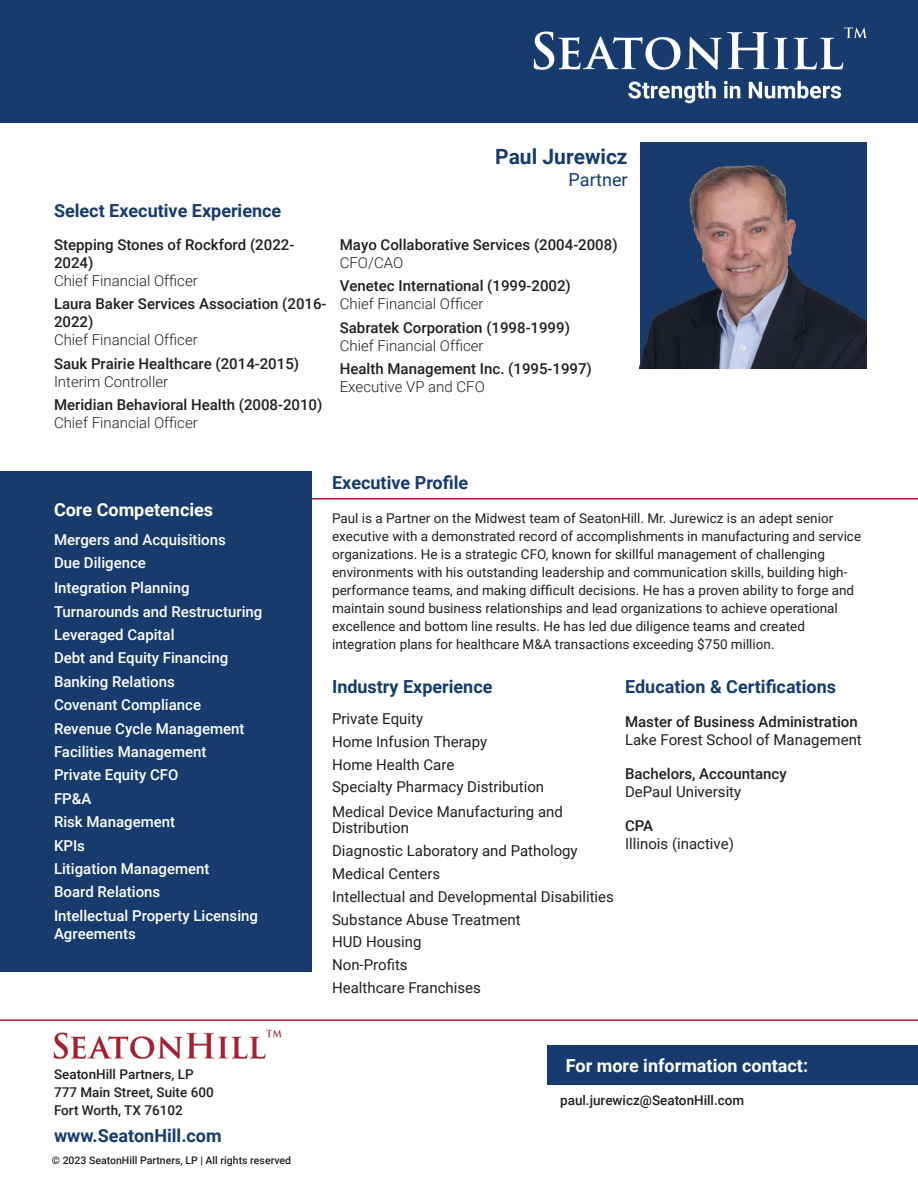
<style>
.page{position:relative;width:918px;height:1188px;background:#fff}
.page>*{position:absolute;margin:0;border:0;box-sizing:border-box;transform-origin:0 0}
.t1{font:700 21px "Roboto";color:#183b6e}
.t2{font:700 18px "Roboto";color:#183b6e}
.t3{font:700 18px "Roboto";color:#fff}
.t4{font:18px "Roboto";color:#183b6e}
.t5{font:500 15px/18px "Roboto";color:#231f20}
.t6{font:500 15px/18px "Roboto";color:#fff}
.t7{font:15px/18px "Roboto";color:#231f20}
.t8{font:13.5px/18px "Roboto";color:#231f20}
.t9{font:500 13.5px/18px "Roboto";color:#231f20}
.t10{font:500 10.5px "Roboto";color:#231f20}
.s1{font-weight:300}
.s2{font-weight:400}
.s3{font-weight:500}
</style>
<div class="page">
<div style="left:0;top:0;width:918px;height:123px;background:#183b6e"></div>
<div style="left:547px;top:1045px;width:371px;height:40px;background:#183b6e"></div>
<img style="left:533px;top:27px;width:335px;height:77px">
<img style="left:53px;top:1029px;width:229px;height:30px">
<hr style="left:0;top:1019px;width:918px;height:2px;background:#aa1e2d">
<hr style="left:292px;top:498px;width:626px;height:2px;background:#aa1e2d">
<div style="left:0;top:472px;width:312px;height:500px;background:#183b6e"></div>
<img style="left:640px;top:142px;width:226px;height:227px">
<p class="t2" style="left:54px;top:198px;width:229px">Select Executive Experience</p>
<p class="t5" style="left:54px;top:235px;width:242px">Stepping Stones of Rockford (2022-<br>2024)<br><span class="s1">Chief Financial Officer</span></p>
<p class="t5" style="left:54px;top:294px;width:274px">Laura Baker Services Association (2016-<br>2022)<br><span class="s1">Chief Financial Officer</span></p>
<p class="t5" style="left:54px;top:354px;width:247px">Sauk Prairie Healthcare (2014-2015)<br><span class="s1">Interim Controller</span></p>
<p class="t5" style="left:54px;top:395px;width:270px">Meridian Behavioral Health (2008-2010)<br><span class="s1">Chief Financial Officer</span></p>
<p class="t1" style="left:495px;top:142px;width:134px">Paul Jurewicz</p>
<p class="t4" style="left:569px;top:167px;width:61px">Partner</p>
<p class="t5" style="left:340px;top:235px;width:279px">Mayo Collaborative Services (2004-2008)<br><span class="s1">CFO/CAO</span></p>
<p class="t5" style="left:340px;top:276px;width:233px">Venetec International (1999-2002)<br><span class="s1">Chief Financial Officer</span></p>
<p class="t5" style="left:340px;top:318px;width:232px">Sabratek Corporation (1998-1999)<br><span class="s1">Chief Financial Officer</span></p>
<p class="t5" style="left:340px;top:359px;width:254px">Health Management Inc. (1995-1997)<br><span class="s1">Executive VP and CFO</span></p>
<p class="t3" style="left:54px;top:497px;width:161px">Core Competencies</p>
<p class="t6" style="left:54px;top:530px;width:173px">Mergers and Acquisitions</p>
<p class="t6" style="left:54px;top:553px;width:93px">Due Diligence</p>
<p class="t6" style="left:54px;top:578px;width:137px">Integration Planning</p>
<p class="t6" style="left:54px;top:602px;width:210px">Turnarounds and Restructuring</p>
<p class="t6" style="left:54px;top:625px;width:122px">Leveraged Capital</p>
<p class="t6" style="left:54px;top:648px;width:176px">Debt and Equity Financing</p>
<p class="t6" style="left:54px;top:672px;width:122px">Banking Relations</p>
<p class="t6" style="left:54px;top:695px;width:149px">Covenant Compliance</p>
<p class="t6" style="left:54px;top:719px;width:192px">Revenue Cycle Management</p>
<p class="t6" style="left:54px;top:742px;width:154px">Facilities Management</p>
<p class="t6" style="left:54px;top:765px;width:126px">Private Equity CFO</p>
<p class="t6" style="left:54px;top:789px;width:39px">FP&amp;A</p>
<p class="t6" style="left:54px;top:812px;width:123px">Risk Management</p>
<p class="t6" style="left:54px;top:836px;width:33px">KPIs</p>
<p class="t6" style="left:54px;top:859px;width:157px">Litigation Management</p>
<p class="t6" style="left:54px;top:882px;width:108px">Board Relations</p>
<p class="t6" style="left:54px;top:906px;width:206px">Intellectual Property Licensing<br>Agreements</p>
<p class="t9" style="left:54px;top:1065px;width:161px">SeatonHill Partners, LP<br>777 Main Street, Suite 600<br>Fort Worth, TX 76102</p>
<h2 class="t2" style="left:54px;top:1123px;width:169px">www.SeatonHill.com</h2>
<p class="t10" style="left:52px;top:1153px;width:241px">© 2023 SeatonHill Partners, LP | All rights reserved</p>
<p class="t2" style="left:332px;top:470px;width:138px">Executive Profile</p>
<p class="t8" style="left:332px;top:509px;width:531px">Paul is a Partner on the Midwest team of SeatonHill. Mr. Jurewicz is an adept senior executive with a demonstrated record of accomplishments in manufacturing and service organizations. He is a strategic CFO, known for skillful management of challenging environments with his outstanding leadership and communication skills, building high&shy;performance teams, and making difficult decisions. He has a proven ability to forge and maintain sound business relationships and lead organizations to achieve operational excellence and bottom line results. He has led due diligence teams and created integration plans for healthcare M&amp;A transactions exceeding $750 million.</p>
<p class="t2" style="left:332px;top:674px;width:162px">Industry Experience</p>
<p class="t7" style="left:332px;top:709px;width:93px">Private Equity</p>
<p class="t7" style="left:332px;top:732px;width:157px">Home Infusion Therapy</p>
<p class="t7" style="left:332px;top:755px;width:124px">Home Health Care</p>
<p class="t7" style="left:332px;top:778px;width:214px">Specialty Pharmacy Distribution</p>
<p class="t7" style="left:332px;top:803px;width:232px;line-height:16.5px">Medical Device Manufacturing and<br>Distribution</p>
<p class="t7" style="left:332px;top:841px;width:247px">Diagnostic Laboratory and Pathology</p>
<p class="t7" style="left:332px;top:864px;width:110px">Medical Centers</p>
<p class="t7" style="left:332px;top:887px;width:283px">Intellectual and Developmental Disabilities</p>
<p class="t7" style="left:332px;top:910px;width:190px">Substance Abuse Treatment</p>
<p class="t7" style="left:332px;top:933px;width:91px">HUD Housing</p>
<p class="t7" style="left:332px;top:955px;width:77px">Non-Profits</p>
<p class="t7" style="left:332px;top:978px;width:150px">Healthcare Franchises</p>
<p class="t2" style="left:625px;top:674px;width:212px">Education &amp; Certifications</p>
<p class="t5" style="left:625px;top:712px;width:238px">Master of Business Administration<br><span class="s2">Lake Forest School of Management</span></p>
<p class="t5" style="left:625px;top:764px;width:163px">Bachelors, Accountancy<br><span class="s2">DePaul University</span></p>
<p class="t7" style="left:625px;top:816px;width:110px"><span class="s3">CPA<br></span>Illinois (inactive)</p>
<h2 class="t3" style="left:566px;top:1053px;width:244px">For more information contact:</h2>
<p class="t9" style="left:560px;top:1091px;width:186px">paul.jurewicz@SeatonHill.com</p>
</div>
